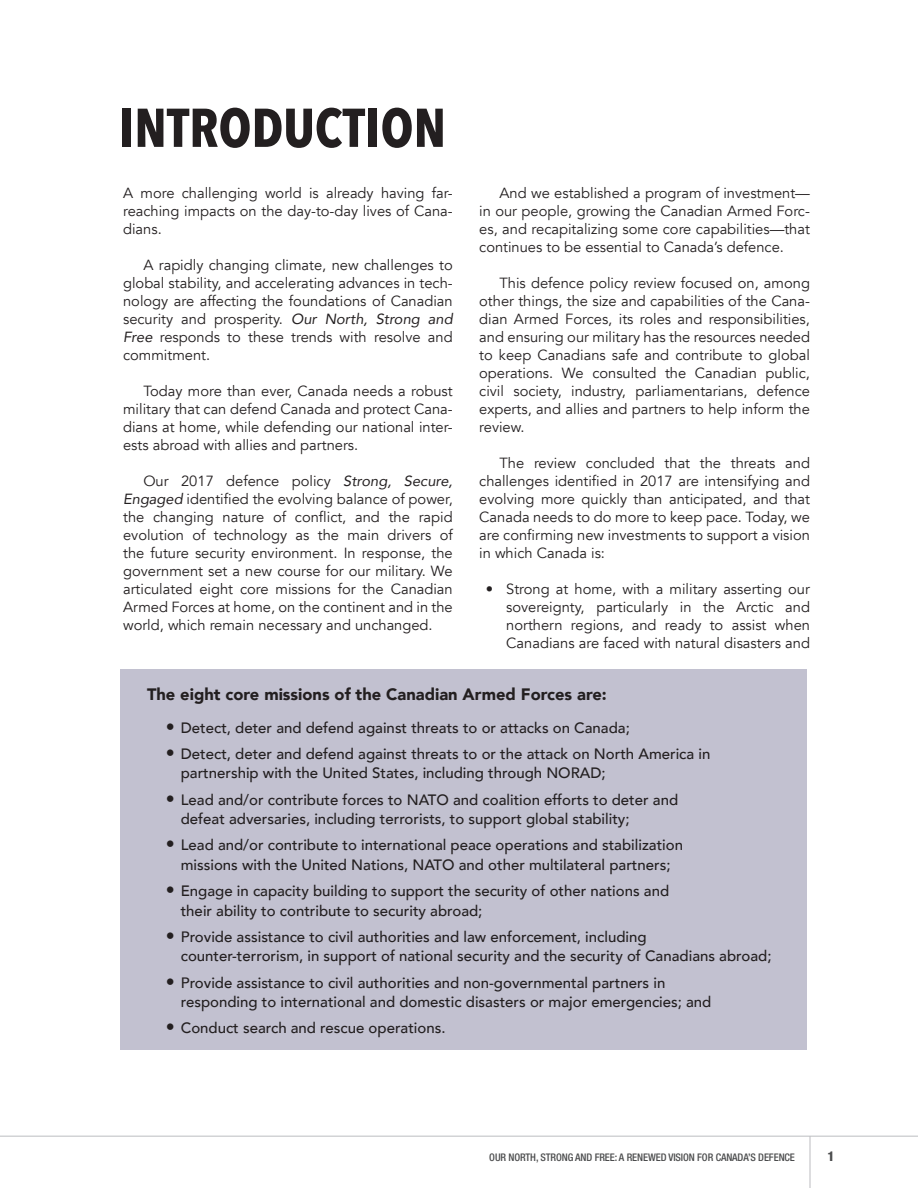
<style>
.page{position:relative;width:918px;height:1188px;background:#fff}
.page>*{position:absolute;margin:0;border:0;box-sizing:border-box;transform-origin:0 0}
.t1{font:700 54px "Avenir Next Condensed";color:#231f20}
.t2{font:900 16.5px "Avenir";color:#231f20}
.t3{font:500 15px/19.5px "Avenir";color:#231f20}
.t4{font:14.7px/18px "Avenir";color:#231f20;text-align:justify}
.t5{font:800 condensed 13.5px "Helvetica Neue LT Std";color:#4b4c4d}
.t6{font:500 condensed 10.5px "Helvetica Neue LT Std";letter-spacing:-.01em;color:#4b4c4d}
.s1{font-style:italic}
.s2{font-family:"Avenir Next Condensed";font-size:18px}
</style>
<div class="page">
<hr style="left:0;top:1136px;width:918px;height:1px;background:#bcbdc0">
<hr style="left:810px;top:1136px;width:1px;height:52px;background:#bcbdc0">
<div style="left:120px;top:670px;width:687px;height:380px;background:#c2c1d0"></div>
<h1 class="t1" style="left:119px;top:95px;width:329px">INTRODUCTION</h1>
<p class="t4" style="left:123px;top:184px;width:331px">A more challenging world is already having far&shy;reaching impacts on the day-to-day lives of Cana&shy;dians.</p>
<p class="t4" style="left:123px;top:256px;width:331px;text-indent:20px">A rapidly changing climate, new challenges to global stability, and accelerating advances in tech&shy;nology are affecting the foundations of Canadian security and prosperity. <span class="s1">Our North, Strong and Free</span> responds to these trends with resolve and commitment.</p>
<p class="t4" style="left:123px;top:382px;width:331px;text-indent:20px">Today more than ever, Canada needs a robust military that can defend Canada and protect Cana&shy;dians at home, while defending our national inter&shy;ests abroad with allies and partners.</p>
<p class="t4" style="left:123px;top:472px;width:331px;text-indent:20px">Our 2017 defence policy <span class="s1">Strong, Secure, Engaged</span> identified the evolving balance of power, the changing nature of conflict, and the rapid evolution of technology as the main drivers of the future security environment. In response, the government set a new course for our military. We articulated eight core missions for the Canadian Armed Forces at home, on the continent and in the world, which remain necessary and unchanged.</p>
<p class="t4" style="left:479px;top:184px;width:332px;text-indent:20px">And we established a program of investment— in our people, growing the Canadian Armed Forc&shy;es, and recapitalizing some core capabilities—that continues to be essential to Canada’s defence.</p>
<p class="t4" style="left:479px;top:274px;width:332px;text-indent:20px">This defence policy review focused on, among other things, the size and capabilities of the Cana&shy;dian Armed Forces, its roles and responsibilities, and ensuring our military has the resources needed to keep Canadians safe and contribute to global operations. We consulted the Canadian public, civil society, industry, parliamentarians, defence experts, and allies and partners to help inform the review.</p>
<p class="t4" style="left:479px;top:454px;width:332px;text-indent:20px">The review concluded that the threats and challenges identified in 2017 are intensifying and evolving more quickly than anticipated, and that Canada needs to do more to keep pace. Today, we are confirming new investments to support a vision in which Canada is:</p>
<p class="t4" style="left:506px;top:580px;width:305px;text-indent:-20px">• Strong at home, with a military asserting our sovereignty, particularly in the Arctic and northern regions, and ready to assist when Canadians are faced with natural disasters and</p>
<p class="t2" style="left:147px;top:680px;width:461px">The eight core missions of the Canadian Armed Forces are:</p>
<p class="t3" style="left:166px;top:717px;width:466px"><span class="s2">•</span> Detect, deter and defend against threats to or attacks on Canada;</p>
<p class="t3" style="left:181px;top:743px;width:531px;text-indent:-15px"><span class="s2">•</span> Detect, deter and defend against threats to or the attack on North America in partnership with the United States, including through NORAD;</p>
<p class="t3" style="left:181px;top:789px;width:499px;text-indent:-15px"><span class="s2">•</span> Lead and/or contribute forces to NATO and coalition efforts to deter and defeat adversaries, including terrorists, to support global stability;</p>
<p class="t3" style="left:166px;top:835px;width:519px;text-align:center"><span class="s2">•</span> Lead and/or contribute to international peace operations and stabilization missions with the United Nations, NATO and other multilateral partners;</p>
<p class="t3" style="left:181px;top:880px;width:490px;text-indent:-15px"><span class="s2">•</span> Engage in capacity building to support the security of other nations and their ability to contribute to security abroad;</p>
<p class="t3" style="left:181px;top:926px;width:592px;text-indent:-15px"><span class="s2">•</span> Provide assistance to civil authorities and law enforcement, including counter-terrorism, in support of national security and the security of Canadians abroad;</p>
<p class="t3" style="left:181px;top:972px;width:532px;text-indent:-15px"><span class="s2">•</span> Provide assistance to civil authorities and non-governmental partners in responding to international and domestic disasters or major emergencies; and</p>
<p class="t3" style="left:166px;top:1018px;width:281px"><span class="s2">•</span> Conduct search and rescue operations.</p>
<p class="t6" style="left:489px;top:1151px;width:307px">OUR NORTH, STRONG AND FREE: A RENEWED VISION FOR CANADA’S DEFENCE</p>
<p class="t5" style="left:828px;top:1148px;width:9px">1</p>
</div>
